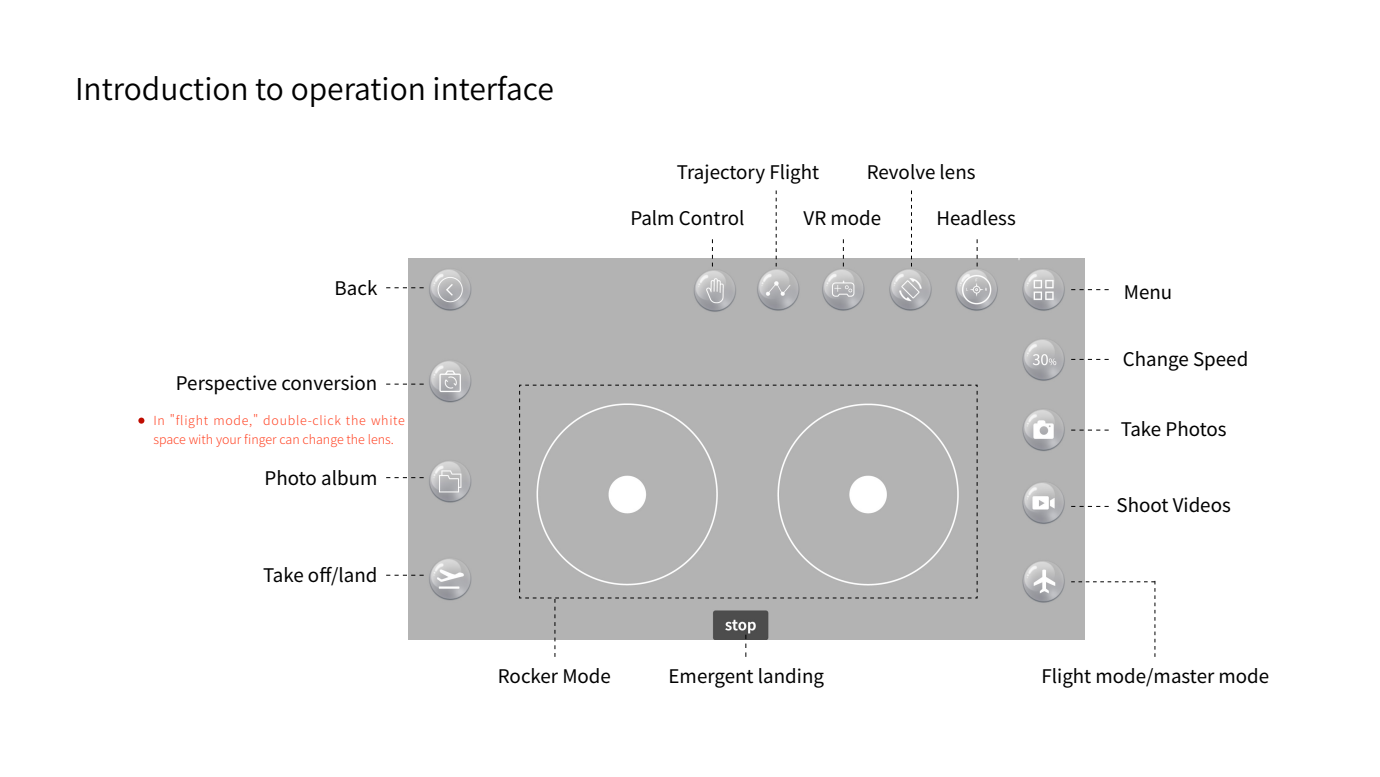
<style>
.page{position:relative;width:1380px;height:777px;background:#fff}
.page>*{position:absolute;margin:0;border:0;box-sizing:border-box;transform-origin:0 0}
.t1{font:30px "Source Han Sans CN";color:#000}
.t2{font:18.75px "Source Han Sans CN";color:#000}
.t3{font:300 12.5px/18.8px "Source Han Sans CN";color:#ff4425}
</style>
<div class="page">
<img style="left:409px;top:259px;width:676px;height:380px">
<svg style="left:386px;top:287px;width:38px;height:1px"></svg>
<svg style="left:386px;top:383px;width:38px;height:1px"></svg>
<svg style="left:386px;top:477px;width:38px;height:1px"></svg>
<svg style="left:386px;top:574px;width:38px;height:1px"></svg>
<svg style="left:1071px;top:505px;width:38px;height:1px"></svg>
<svg style="left:1071px;top:429px;width:38px;height:1px"></svg>
<svg style="left:1071px;top:359px;width:38px;height:1px"></svg>
<svg style="left:1071px;top:289px;width:38px;height:1px"></svg>
<svg style="left:1071px;top:580px;width:84px;height:76px"></svg>
<svg style="left:712px;top:239px;width:1px;height:27px"></svg>
<svg style="left:843px;top:239px;width:1px;height:27px"></svg>
<svg style="left:977px;top:239px;width:1px;height:27px"></svg>
<svg style="left:776px;top:190px;width:1px;height:76px"></svg>
<svg style="left:911px;top:190px;width:1px;height:76px"></svg>
<svg style="left:519px;top:384px;width:459px;height:272px;background:#b7b7b7"></svg>
<svg style="left:138px;top:417px;width:6px;height:6px"></svg>
<p class="t1" style="left:75px;top:72px;width:480px">Introduction to operation interface</p>
<p class="t2" style="left:335px;top:277px;width:44px">Back</p>
<p class="t2" style="left:176px;top:372px;width:203px">Perspective conversion</p>
<p class="t3" style="left:153px;top:411px;width:253px">In "flight mode," double-click the white space with your finger can change the lens.</p>
<p class="t2" style="left:265px;top:467px;width:114px">Photo album</p>
<p class="t2" style="left:263px;top:564px;width:116px">Take off/land</p>
<p class="t2" style="left:677px;top:162px;width:144px">Trajectory Flight</p>
<p class="t2" style="left:630px;top:208px;width:116px">Palm Control</p>
<p class="t2" style="left:867px;top:162px;width:110px">Revolve lens</p>
<p class="t2" style="left:804px;top:208px;width:79px">VR mode</p>
<p class="t2" style="left:937px;top:208px;width:81px">Headless</p>
<p class="t2" style="left:1124px;top:282px;width:50px">Menu</p>
<p class="t2" style="left:1123px;top:348px;width:127px">Change Speed</p>
<p class="t2" style="left:1121px;top:418px;width:108px">Take Photos</p>
<p class="t2" style="left:1117px;top:494px;width:116px">Shoot Videos</p>
<p class="t2" style="left:498px;top:665px;width:115px">Rocker Mode</p>
<p class="t2" style="left:669px;top:665px;width:157px">Emergent landing</p>
<p class="t2" style="left:1041px;top:665px;width:229px">Flight mode/master mode</p>
</div>
